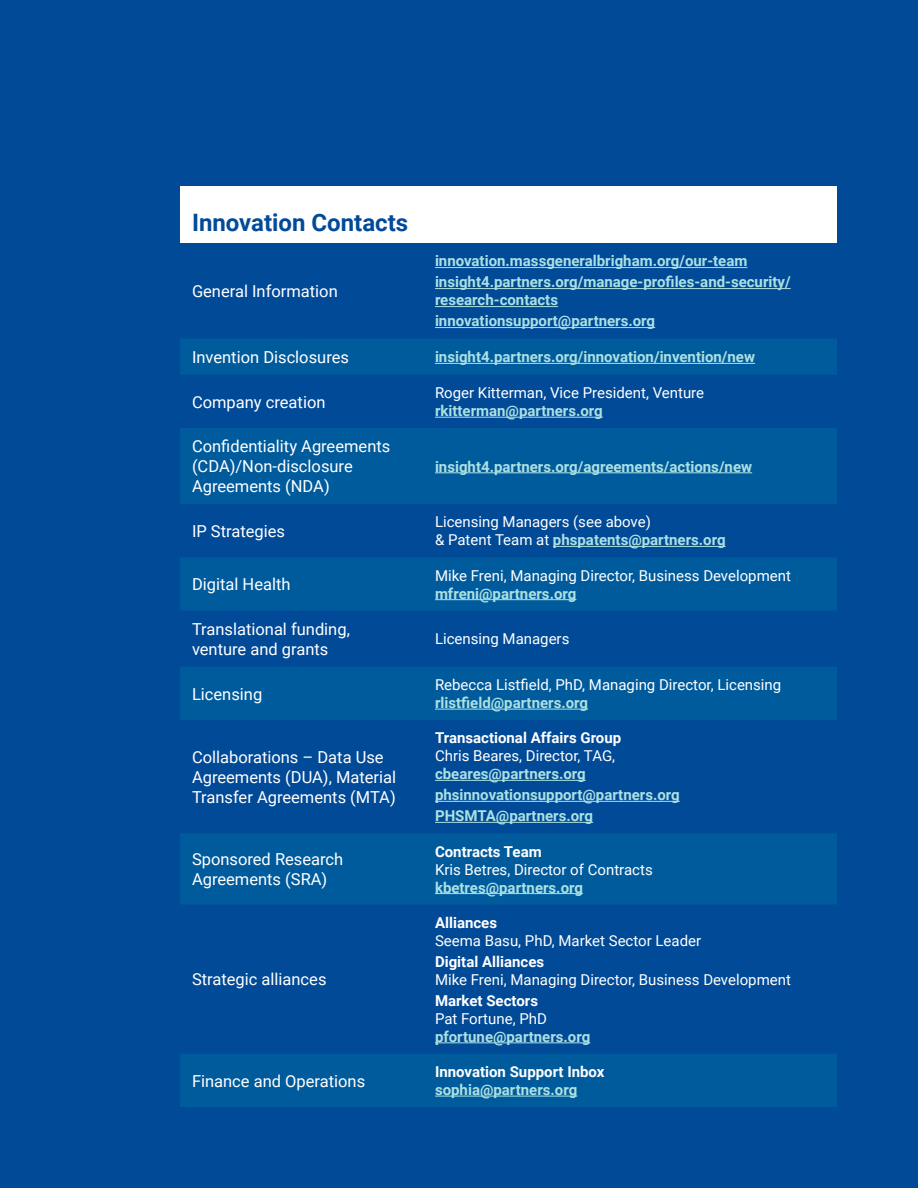
<style>
.page{position:relative;width:918px;height:1188px;background:#004a98}
.page>*{position:absolute;margin:0;border:0;box-sizing:border-box;transform-origin:0 0}
.t1{font:700 24px "Roboto";color:#004a98}
.t2{font:16.5px/19.8px "Roboto";color:#fff}
.t3{font:700 15px/21px "Roboto";color:#ace1e2}
.t4{font:15px/18px "Roboto";color:#fff}
.t5{font:700 15px "Roboto";color:#fff}
.s1{font-weight:700;color:#ace1e2}
</style>
<div class="page">
<div style="left:180px;top:186px;width:657px;height:57px;background:#fff"></div>
<svg style="left:180px;top:339px;width:657px;height:768px"></svg>
<hr style="left:435px;top:267px;width:312px;height:1px;background:#ace1e2">
<hr style="left:435px;top:288px;width:356px;height:1px;background:#ace1e2">
<hr style="left:435px;top:306px;width:123px;height:1px;background:#ace1e2">
<hr style="left:435px;top:327px;width:220px;height:1px;background:#ace1e2">
<hr style="left:435px;top:363px;width:320px;height:1px;background:#ace1e2">
<hr style="left:435px;top:417px;width:168px;height:1px;background:#ace1e2">
<hr style="left:435px;top:472px;width:317px;height:1px;background:#ace1e2">
<hr style="left:553px;top:546px;width:173px;height:1px;background:#ace1e2">
<hr style="left:435px;top:599px;width:141px;height:1px;background:#ace1e2">
<hr style="left:435px;top:709px;width:153px;height:1px;background:#ace1e2">
<hr style="left:435px;top:780px;width:151px;height:1px;background:#ace1e2">
<hr style="left:435px;top:801px;width:245px;height:1px;background:#ace1e2">
<hr style="left:435px;top:822px;width:158px;height:1px;background:#ace1e2">
<hr style="left:435px;top:893px;width:148px;height:1px;background:#ace1e2">
<hr style="left:435px;top:1042px;width:155px;height:1px;background:#ace1e2">
<hr style="left:435px;top:1096px;width:142px;height:1px;background:#ace1e2">
<h1 class="t1" style="left:192px;top:206px;width:218px">Innovation Contacts</h1>
<p class="t2" style="left:192px;top:281px;width:147px">General Information</p>
<p class="t3" style="left:435px;top:250px;width:357px">innovation.massgeneralbrigham.org/our-team insight4.partners.org/manage-profiles-and-security/</p>
<p class="t3" style="left:435px;top:289px;width:222px">research-contacts innovationsupport@partners.org</p>
<p class="t2" style="left:192px;top:346px;width:158px">Invention Disclosures</p>
<p class="t3" style="left:435px;top:346px;width:322px">insight4.partners.org/innovation/invention/new</p>
<p class="t2" style="left:192px;top:391px;width:135px">Company creation</p>
<p class="t4" style="left:435px;top:383px;width:271px">Roger Kitterman, Vice President, Venture</p>
<p class="t3" style="left:435px;top:400px;width:169px">rkitterman@partners.org</p>
<p class="t2" style="left:192px;top:436px;width:200px">Confidentiality Agreements (CDA)/Non-disclosure<br>Agreements (NDA)</p>
<p class="t3" style="left:435px;top:455px;width:319px">insight4.partners.org/agreements/actions/new</p>
<p class="t2" style="left:192px;top:521px;width:95px">IP Strategies</p>
<p class="t4" style="left:435px;top:512px;width:292px">Licensing Managers (see above)<br>&amp; Patent Team at <span class="s1">phspatents@partners.org</span></p>
<p class="t2" style="left:192px;top:574px;width:100px">Digital Health</p>
<p class="t4" style="left:435px;top:566px;width:357px">Mike Freni, Managing Director, Business Development</p>
<p class="t3" style="left:435px;top:582px;width:143px">mfreni@partners.org</p>
<p class="t2" style="left:192px;top:619px;width:159px">Translational funding, venture and grants</p>
<p class="t4" style="left:435px;top:629px;width:136px">Licensing Managers</p>
<p class="t2" style="left:192px;top:683px;width:72px">Licensing</p>
<p class="t4" style="left:435px;top:675px;width:348px">Rebecca Listfield, PhD, Managing Director, Licensing</p>
<p class="t3" style="left:435px;top:692px;width:155px">rlistfield@partners.org</p>
<p class="t2" style="left:192px;top:747px;width:206px">Collaborations – Data Use<br>Agreements (DUA), Material<br>Transfer Agreements (MTA)</p>
<p class="t2" style="left:192px;top:849px;width:153px">Sponsored Research<br>Agreements (SRA)</p>
<p class="t2" style="left:192px;top:969px;width:136px">Strategic alliances</p>
<p class="t2" style="left:192px;top:1070px;width:175px">Finance and Operations</p>
<p class="t5" style="left:435px;top:727px;width:188px">Transactional Affairs Group</p>
<p class="t4" style="left:435px;top:746px;width:182px">Chris Beares, Director, TAG,</p>
<p class="t3" style="left:435px;top:763px;width:246px">cbeares@partners.org phsinnovationsupport@partners.org<br>PHSMTA@partners.org</p>
<p class="t5" style="left:435px;top:841px;width:108px">Contracts Team</p>
<p class="t4" style="left:435px;top:860px;width:219px">Kris Betres, Director of Contracts</p>
<p class="t3" style="left:435px;top:876px;width:150px">kbetres@partners.org</p>
<p class="t5" style="left:435px;top:912px;width:64px">Alliances</p>
<p class="t4" style="left:435px;top:931px;width:268px">Seema Basu, PhD, Market Sector Leader</p>
<p class="t5" style="left:435px;top:951px;width:111px">Digital Alliances</p>
<p class="t4" style="left:435px;top:970px;width:357px">Mike Freni, Managing Director, Business Development</p>
<p class="t5" style="left:435px;top:990px;width:105px">Market Sectors</p>
<p class="t4" style="left:435px;top:1009px;width:113px">Pat Fortune, PhD</p>
<p class="t3" style="left:435px;top:1025px;width:157px">pfortune@partners.org</p>
<p class="t5" style="left:435px;top:1061px;width:171px">Innovation Support Inbox</p>
<p class="t3" style="left:435px;top:1079px;width:144px">sophia@partners.org</p>
</div>
